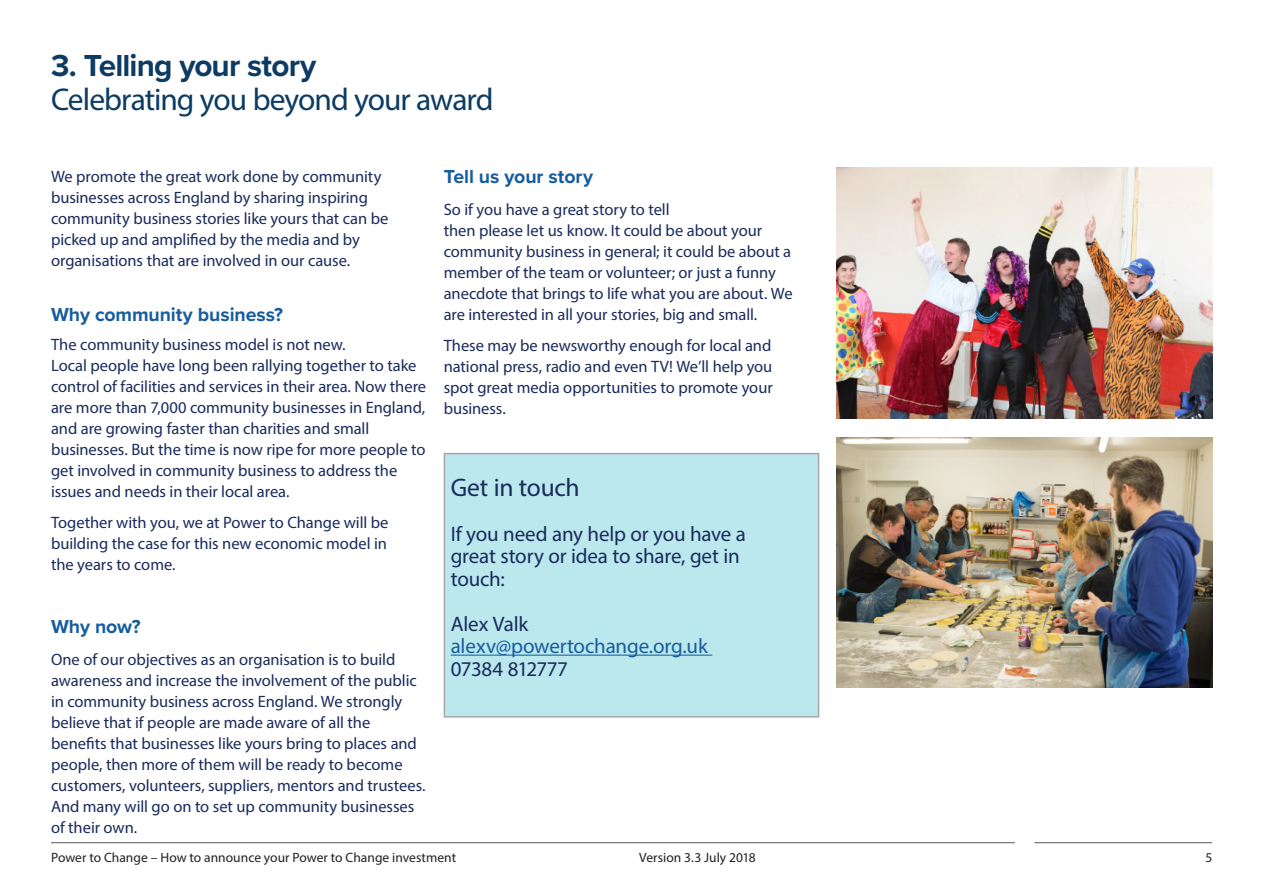
<style>
.page{position:relative;width:1263px;height:893px;background:#fff}
.page>*{position:absolute;margin:0;border:0;box-sizing:border-box;transform-origin:0 0}
.Page_Heading_21_21pt{font:31.5px "Myriad Pro";letter-spacing:-.03em;color:#0c3b63}
.Page_Heading_21_21pt-2{font:700 31.5px "Proxima Nova";letter-spacing:-.025em;color:#0c3b63}
.Intro_Light_15_18pt{font:25.5px "Myriad Pro";letter-spacing:-.01em;color:#1a2b5c}
.Intro_Light_15_18pt-2{font:21px/22.5px "Myriad Pro";letter-spacing:-.01em;color:#1a2b5c}
.Intro_Light_15_18pt-3{font:21px "Myriad Pro";letter-spacing:-.005em;color:#175d9e}
.Body_Text_11_14pt{font:700 19.5px "Proxima Nova";letter-spacing:-.005em;color:#175d9e}
.Body_Text_11_14pt-2{font:16.5px/21px "Myriad Pro";letter-spacing:-.005em;color:#1a2b5c}
.t1{font:13.5px "Myriad Pro";color:#231f20}
</style>
<div class="page">
<hr style="left:1034px;top:842px;width:178px;height:1px;background:#57585a">
<hr style="left:51px;top:842px;width:964px;height:1px;background:#57585a">
<img style="left:836px;top:167px;width:376px;height:251px">
<img style="left:836px;top:438px;width:376px;height:250px">
<div style="left:444px;top:454px;width:374px;height:263px;background:#bae8ed"></div>
<hr style="left:451px;top:655px;width:261px;height:1px;background:#175d9e">
<p class="Page_Heading_21_21pt-2" style="left:51px;top:42px;width:267px">3. Telling your story</p>
<p class="Page_Heading_21_21pt" style="left:51px;top:80px;width:444px">Celebrating you beyond your award</p>
<p class="Body_Text_11_14pt-2" style="left:51px;top:166px;width:339px">We promote the great work done by community businesses across England by sharing inspiring community business stories like yours that can be picked up and amplified by the media and by organisations that are involved in our cause.</p>
<p class="Body_Text_11_14pt" style="left:51px;top:300px;width:233px">Why community business?</p>
<p class="Body_Text_11_14pt-2" style="left:51px;top:334px;width:377px">The community business model is not new.<br>Local people have long been rallying together to take control of facilities and services in their area. Now there are more than 7,000 community businesses in England, and are growing faster than charities and small businesses. But the time is now ripe for more people to get involved in community business to address the issues and needs in their local area.</p>
<p class="Body_Text_11_14pt-2" style="left:51px;top:512px;width:339px;text-align:justify">Together with you, we at Power to Change will be building the case for this new economic model in the years to come.</p>
<p class="Body_Text_11_14pt" style="left:51px;top:612px;width:91px">Why now?</p>
<p class="Body_Text_11_14pt-2" style="left:51px;top:649px;width:376px">One of our objectives as an organisation is to build awareness and increase the involvement of the public in community business across England. We strongly believe that if people are made aware of all the benefits that businesses like yours bring to places and people, then more of them will be ready to become customers, volunteers, suppliers, mentors and trustees.<br>And many will go on to set up community businesses of their own.</p>
<p class="Body_Text_11_14pt" style="left:444px;top:162px;width:151px">Tell us your story</p>
<p class="Body_Text_11_14pt-2" style="left:444px;top:198px;width:350px">So if you have a great story to tell<br>then please let us know. It could be about your community business in general; it could be about a member of the team or volunteer; or just a funny anecdote that brings to life what you are about. We are interested in all your stories, big and small.</p>
<p class="Body_Text_11_14pt-2" style="left:444px;top:335px;width:331px;text-align:justify">These may be newsworthy enough for local and national press, radio and even TV! We’ll help you spot great media opportunities to promote your business.</p>
<p class="Intro_Light_15_18pt" style="left:451px;top:471px;width:131px">Get in touch</p>
<p class="Intro_Light_15_18pt-2" style="left:451px;top:522px;width:297px">If you need any help or you have a great story or idea to share, get in touch:</p>
<p class="Intro_Light_15_18pt-2" style="left:451px;top:612px;width:79px">Alex Valk</p>
<p class="Intro_Light_15_18pt-3" style="left:451px;top:633px;width:259px">alexv@powertochange.org.uk</p>
<p class="Intro_Light_15_18pt-2" style="left:451px;top:657px;width:119px">07384 812777</p>
<p class="t1" style="left:51px;top:849px;width:407px">Power to Change – How to announce your Power to Change investment</p>
<p class="t1" style="left:639px;top:849px;width:118px">Version 3.3 July 2018</p>
<p class="t1" style="left:1205px;top:849px;width:8px">5</p>
</div>
